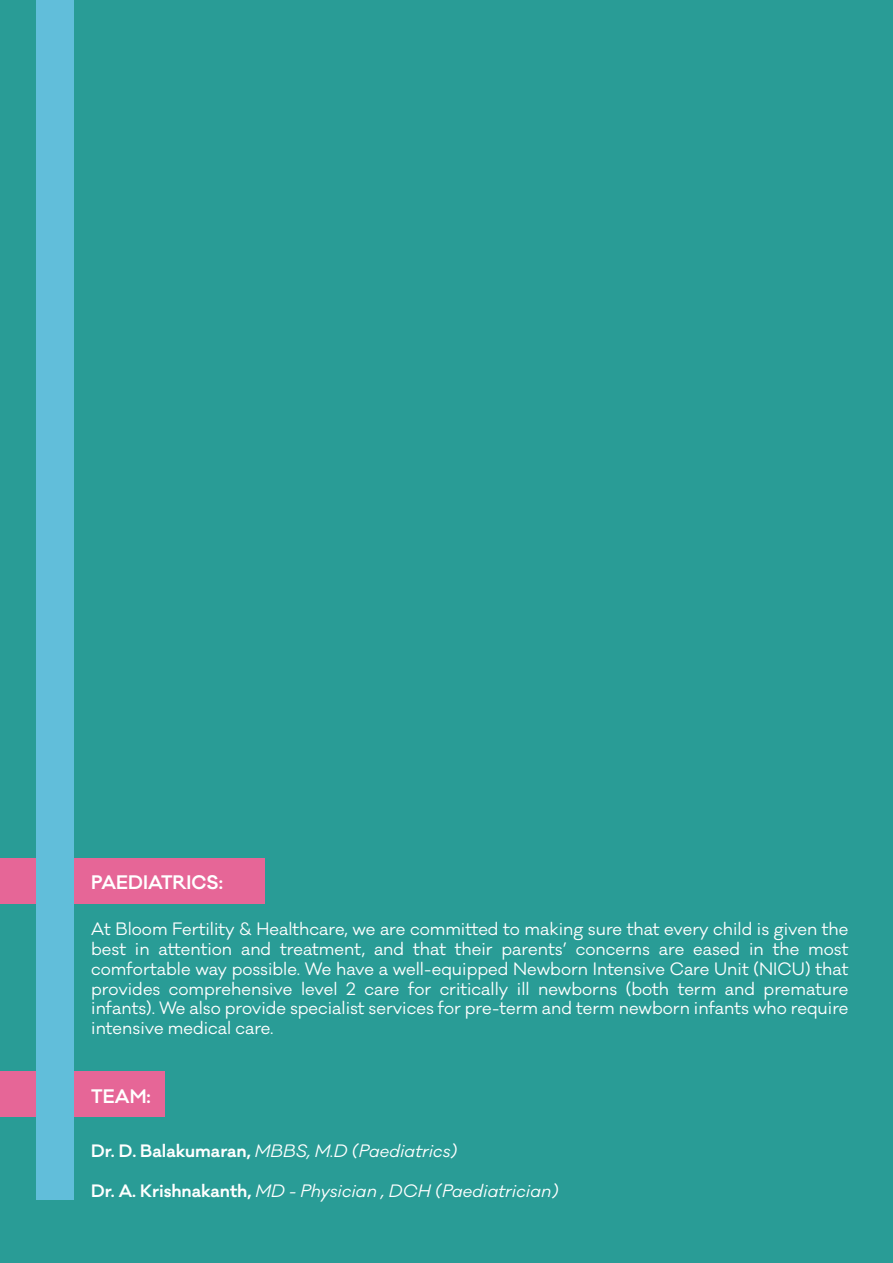
<style>
.page{position:relative;width:893px;height:1263px;background:#299c96}
.page>*{position:absolute;margin:0;border:0;box-sizing:border-box;transform-origin:0 0}
.t1{font:600 18px "Galano Classic";color:#fff}
.t2{font:16.5px/19.8px "Galano Classic";color:#fff;text-align:justify}
.t3{font:italic 16.5px "Galano Classic";color:#fff}
.s1{font-weight:600;font-style:normal}
</style>
<div class="page">
<div style="left:0;top:1071px;width:164px;height:46px;background:#e66697"></div>
<div style="left:0;top:858px;width:264px;height:46px;background:#e66697"></div>
<div style="left:37px;top:0;width:37px;height:1200px;background:#61beda"></div>
<p class="t1" style="left:91px;top:870px;width:133px">PAEDIATRICS:</p>
<p class="t2" style="left:91px;top:919px;width:759px">At Bloom Fertility &amp; Healthcare, we are committed to making sure that every child is given the best in attention and treatment, and that their parents’ concerns are eased in the most comfortable way possible. We have a well-equipped Newborn Intensive Care Unit (NICU) that provides comprehensive level 2 care for critically ill newborns (both term and premature infants). We also provide specialist services for pre-term and term newborn infants who require intensive medical care.</p>
<p class="t1" style="left:91px;top:1085px;width:61px">TEAM:</p>
<p class="t3" style="left:91px;top:1140px;width:367px"><span class="s1">Dr. D. Balakumaran,</span> MBBS, M.D (Paediatrics)</p>
<p class="t3" style="left:91px;top:1180px;width:469px"><span class="s1">Dr. A. Krishnakanth,</span> MD - Physician , DCH (Paediatrician)</p>
</div>
